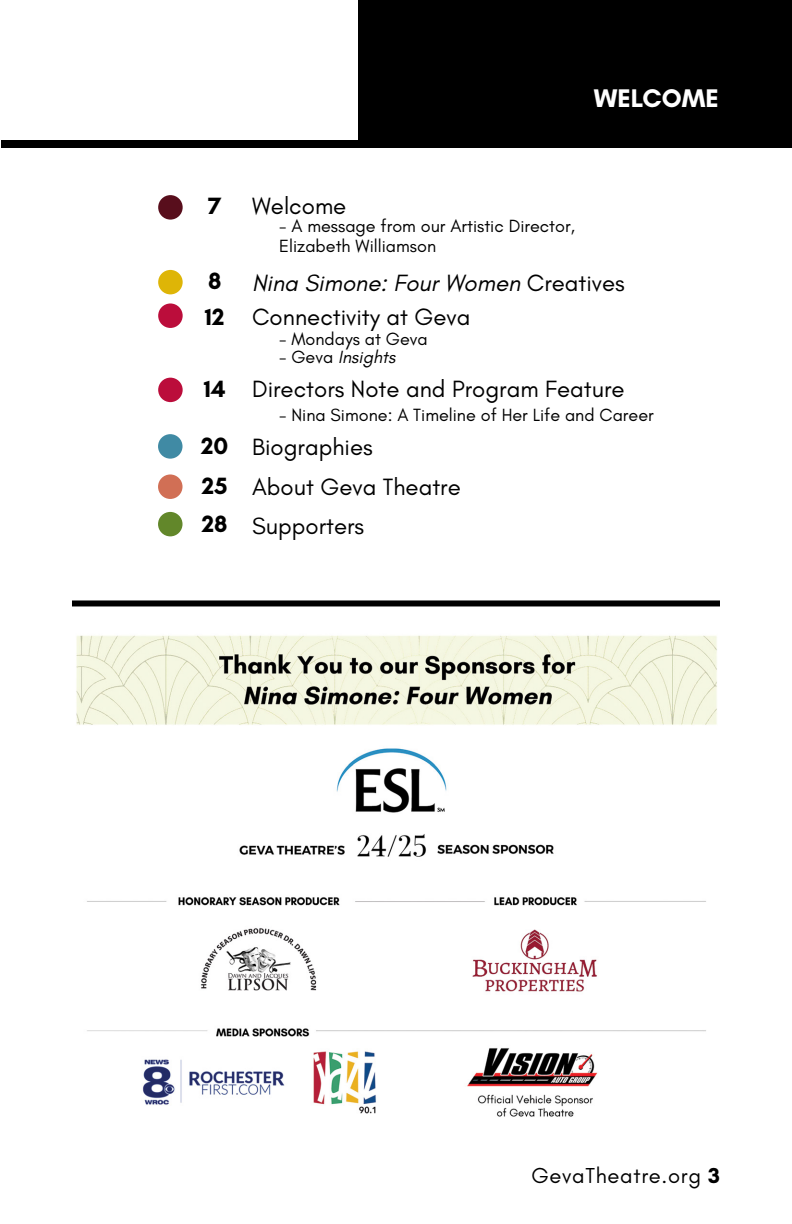
<style>
.page{position:relative;width:792px;height:1224px;background:#fff}
.page>*{position:absolute;margin:0;border:0;box-sizing:border-box;transform-origin:0 0}
.t1{font:700 26px "Glacial Indifference";color:#fff}
.t2{font:24px/39.4px "Glacial Indifference";color:#000}
.t3{font:700 24px/39px "Glacial Indifference";color:#000}
.t4{font:22px "Glacial Indifference";letter-spacing:.03em;color:#000}
.t5{font:18px/20px "Glacial Indifference";color:#000}
.t6{font:italic 18px "Glacial Indifference";color:#000}
.s1{font-style:italic}
.s2{font-style:normal}
.s3{font-weight:700}
</style>
<div class="page">
<div style="left:359px;top:0;width:433px;height:148px;background:#000"></div>
<div style="left:1px;top:141px;width:359px;height:7px;background:#000"></div>
<img style="left:76px;top:635px;width:641px;height:482px">
<div style="left:72px;top:600px;width:648px;height:6px;background:#000"></div>
<div style="left:158px;top:195px;width:25px;height:25px;background:#580e1c;border-radius:50%"></div>
<div style="left:158px;top:270px;width:25px;height:24px;background:#deb507;border-radius:50%"></div>
<div style="left:158px;top:303px;width:25px;height:25px;background:#bb0d3b;border-radius:50%"></div>
<div style="left:158px;top:378px;width:25px;height:24px;background:#bb0d3b;border-radius:50%"></div>
<div style="left:158px;top:434px;width:25px;height:25px;background:#408aa4;border-radius:50%"></div>
<div style="left:158px;top:474px;width:25px;height:25px;background:#d16f55;border-radius:50%"></div>
<div style="left:158px;top:512px;width:25px;height:24px;background:#62872a;border-radius:50%"></div>
<p class="t1" style="left:594px;top:82px;width:127px">WELCOME</p>
<p class="t3" style="left:208px;top:186px;width:15px">7</p>
<p class="t3" style="left:205px;top:262px;width:21px;line-height:36px">8<br>12</p>
<p class="t3" style="left:204px;top:369px;width:23px">14</p>
<p class="t3" style="left:201px;top:426px;width:29px;text-align:justify">20<br>25<br>28</p>
<p class="t2" style="left:252px;top:187px;width:96px">Welcome</p>
<p class="t5" style="left:279px;top:216px;width:297px">- A message from our Artistic Director,<br>Elizabeth Williamson</p>
<p class="t2" style="left:252px;top:266px;width:374px;line-height:34px"><span class="s1">Nina Simone: Four Women</span> Creatives<br>Connectivity at Geva</p>
<p class="t5" style="left:279px;top:329px;width:150px">- Mondays at Geva</p>
<p class="t6" style="left:279px;top:347px;width:118px"><span class="s2">- Geva</span> Insights</p>
<p class="t2" style="left:252px;top:369px;width:374px">Directors Note and Program Feature</p>
<p class="t5" style="left:279px;top:405px;width:376px">- Nina Simone: A Timeline of Her Life and Career</p>
<p class="t2" style="left:252px;top:427px;width:210px">Biographies<br>About Geva Theatre<br>Supporters</p>
<p class="t4" style="left:532px;top:1163px;width:190px">GevaTheatre.org <span class="s3">3</span></p>
</div>
